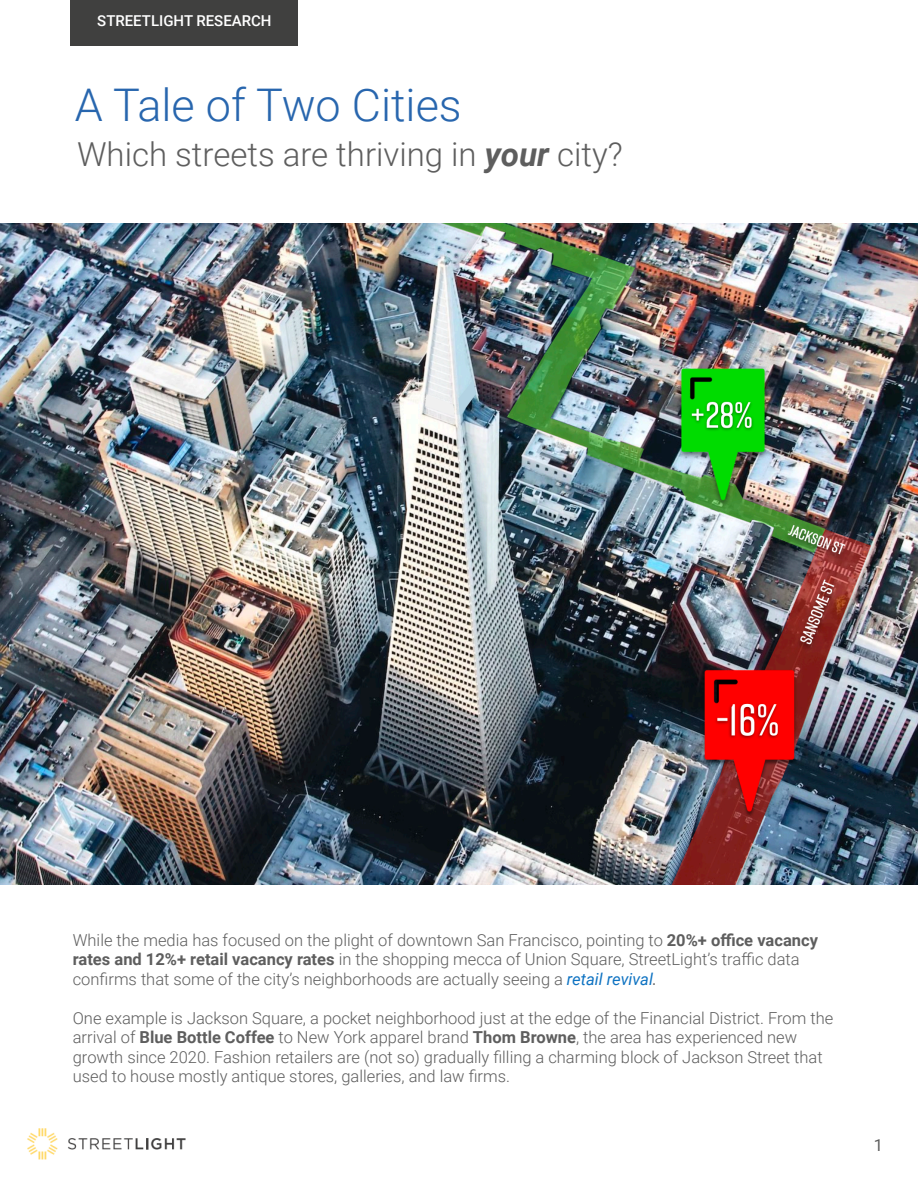
<style>
.page{position:relative;width:918px;height:1188px;background:#fff}
.page>*{position:absolute;margin:0;border:0;box-sizing:border-box;transform-origin:0 0}
.t1{font:300 45px "Roboto";color:#2866ae}
.t2{font:300 33px "Roboto";color:#5e5e5e}
.t3{font:300 16.5px/19.5px "Roboto";color:#5e5e5e}
.t4{font:16.5px "Roboto";color:#5e5e5e}
.t5{font:500 15px "Roboto";color:#fff}
.s1{font-weight:700;font-style:italic}
.s2{font-weight:700}
.s3{font-weight:400;font-style:italic;color:#0f73c2}
.s4{font-weight:400;font-style:italic}
</style>
<div class="page">
<img style="left:27px;top:1128px;width:159px;height:32px">
<div style="left:70px;top:0;width:228px;height:46px;background:#40403f"></div>
<img style="left:0;top:223px;width:918px;height:661px">
<p class="t5" style="left:97px;top:12px;width:176px">STREETLIGHT RESEARCH</p>
<h1 class="t1" style="left:75px;top:79px;width:388px">A Tale of Two Cities</h1>
<h2 class="t2" style="left:77px;top:136px;width:547px">Which streets are thriving in <span class="s1">your</span> city?</h2>
<p class="t3" style="left:73px;top:930px;width:747px">While the media has focused on the plight of downtown San Francisco, pointing to <span class="s2">20%+ office vacancy rates and 12%+ retail vacancy rates</span> in the shopping mecca of Union Square, StreetLight’s traffi c data confi rms that some of the city’s neighborhoods are actually seeing a <span class="s3">retail revival</span><span class="s4">.</span></p>
<p class="t3" style="left:73px;top:1008px;width:762px">One example is Jackson Square, a pocket neighborhood just at the edge of the Financial District. From the arrival of <span class="s2">Blue Bottle Coffee</span> to New York apparel brand <span class="s2">Thom Browne</span>, the area has experienced new growth since 2020. Fashion retailers are (not so) gradually fi lling a charming block of Jackson Street that used to house mostly antique stores, galleries, and law fi rms.</p>
<p class="t4" style="left:874px;top:1136px;width:11px">1</p>
</div>
